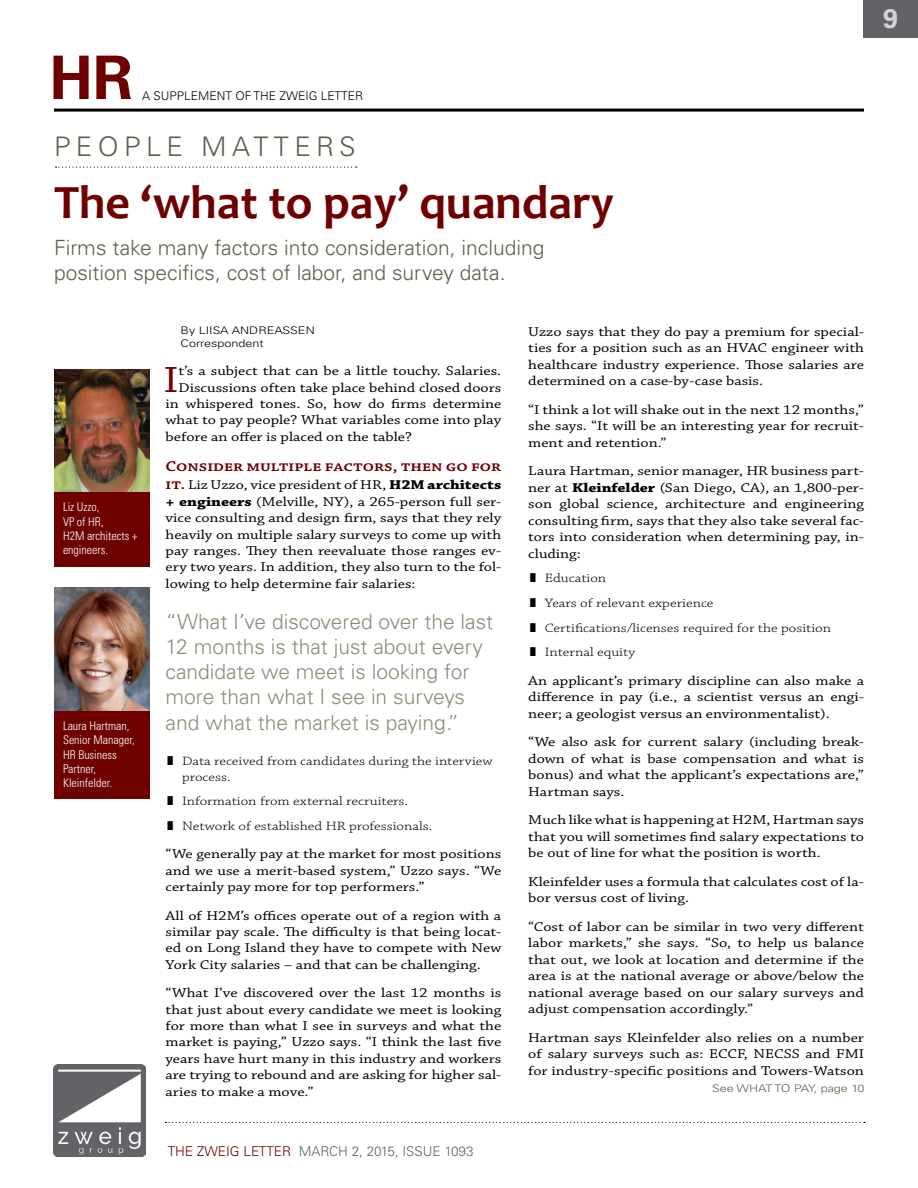
<style>
.page{position:relative;width:918px;height:1188px;background:#fff}
.page>*{position:absolute;margin:0;border:0;box-sizing:border-box;transform-origin:0 0}
.t1{font:700 60px "Univers";color:#6f0000}
.t2{font:700 48px "Candara";color:#6f0000}
.t3{font:38.4px "Chaparral Pro";color:#6f0000;scale:1.2 1}
.t4{font:300 27px "Univers";letter-spacing:.2em;color:#5f604b}
.t5{font:700 27px "Univers";color:#d1d3d4}
.t6{font:300 21px/25.2px "Univers";color:#8c8d79}
.t7{font:300 21px/25.2px "Univers";color:#5f604b}
.t8{font:600 15px "Chaparral Pro";color:#6f0000;scale:1.2 1}
.t9{font:13.5px/16.5px "Chaparral Pro";color:#000;text-align:justify;scale:1.2 1}
.t10{font:300 13.5px "Univers";color:#626366}
.t11{font:300 12.75px/24.6px "Chaparral Pro";color:#000;scale:1.2 1}
.t12{font:300 condensed 12px/14.4px "Univers";color:#fff}
.t13{font:300 12px "Univers";color:#000}
.t14{font:300 10.5px/12.8px "Univers";color:#000;scale:1.2 1}
.t15{font:300 10.5px "Univers";color:#5f604b;scale:1.2 1}
.s1{font-weight:600;font-size:15px;color:#6f0000}
.s2{font-weight:700}
.s3{color:#6f0000}
</style>
<div class="page">
<img style="left:53px;top:1064px;width:93px;height:92px">
<svg style="left:166px;top:1122px;width:699px;height:1px"></svg>
<hr style="left:54px;top:109px;width:810px;height:3px;background:#000">
<svg style="left:56px;top:167px;width:301px;height:1px"></svg>
<div style="left:863px;top:0;width:55px;height:38px;background:#626366"></div>
<img style="left:54px;top:369px;width:95px;height:123px">
<div style="left:54px;top:492px;width:95px;height:74px;background:#6f0000"></div>
<img style="left:54px;top:588px;width:95px;height:123px">
<div style="left:54px;top:711px;width:95px;height:87px;background:#6f0000"></div>
<h1 class="t1" style="left:50px;top:43px;width:85px">HR</h1>
<p class="t13" style="left:142px;top:88px;width:222px">A SUPPLEMENT OF THE ZWEIG LETTER</p>
<h3 class="t4" style="left:54px;top:131px;width:303px">PEOPLE MATTERS</h3>
<h2 class="t2" style="left:54px;top:173px;width:561px">The ‘what to pay’ quandary</h2>
<h3 class="t7" style="left:54px;top:235px;width:492px">Firms take many factors into consideration, including position specifics, cost of labor, and survey data.</h3>
<p class="t12" style="left:63px;top:500px;width:76px">Liz Uzzo,<br>VP of HR,<br>H2M architects + engineers.</p>
<p class="t12" style="left:63px;top:718px;width:73px">Laura Hartman,<br>Senior Manager,<br>HR Business<br>Partner,<br>Kleinfelder.</p>
<p class="t14" style="left:181px;top:324px;width:113px">By LIISA ANDREASSEN<br>Correspondent</p>
<h3 class="t3" style="left:164px;top:358px;width:14px">I</h3>
<p class="t9" style="left:179px;top:363px;width:270px">t’s a subject that can be a little touchy. Salaries.</p>
<p class="t9" style="left:179px;top:380px;width:270px">Discussions often take place behind closed doors</p>
<p class="t9" style="left:166px;top:396px;width:281px">in whispered tones. So, how do firms determine</p>
<p class="t9" style="left:166px;top:412px;width:281px">what to pay people? What variables come into play</p>
<p class="t9" style="left:166px;top:429px;width:207px">before an offer is placed on the table?</p>
<p class="t8" style="left:166px;top:458px;width:281px">Consider multiple factors, then go for</p>
<p class="t9" style="left:166px;top:477px;width:281px"><span class="s1">it.</span> Liz Uzzo, vice president of HR, <span class="s2">H2M architects + engineers</span> (Melville, NY), a 265-person full ser&shy;vice consulting and design firm, says that they rely heavily on multiple salary surveys to come up with pay ranges. They then reevaluate those ranges ev&shy;ery two years. In addition, they also turn to the fol&shy;lowing to help determine fair salaries:</p>
<h3 class="t6" style="left:166px;top:609px;width:329px">“What I’ve discovered over the last<br>12 months is that just about every candidate we meet is looking for more than what I see in surveys and what the market is paying.”</h3>
<p class="t11" style="left:182px;top:754px;width:260px;line-height:15.5px;text-indent:-15px">❚ Data received from candidates during the interview process.</p>
<p class="t11" style="left:167px;top:790px;width:223px">❚ Information from external recruiters.<br>❚ Network of established HR professionals.</p>
<p class="t9" style="left:166px;top:846px;width:281px">“We generally pay at the market for most positions and we use a merit-based system,” Uzzo says. “We certainly pay more for top performers.”</p>
<p class="t9" style="left:166px;top:908px;width:281px">All of H2M’s offices operate out of a region with a similar pay scale. The difficulty is that being locat&shy;ed on Long Island they have to compete with New York City salaries – and that can be challenging.</p>
<p class="t9" style="left:166px;top:985px;width:281px">“What I’ve discovered over the last 12 months is that just about every candidate we meet is looking for more than what I see in surveys and what the market is paying,” Uzzo says. “I think the last five years have hurt many in this industry and workers are trying to rebound and are asking for higher sal&shy;aries to make a move.”</p>
<p class="t9" style="left:528px;top:324px;width:281px">Uzzo says that they do pay a premium for special&shy;ties for a position such as an HVAC engineer with healthcare industry experience. Those salaries are determined on a case-by-case basis.</p>
<p class="t9" style="left:528px;top:402px;width:281px">“I think a lot will shake out in the next 12 months,” she says. “It will be an interesting year for recruit&shy;ment and retention.”</p>
<p class="t9" style="left:528px;top:463px;width:281px">Laura Hartman, senior manager, HR business part&shy;ner at <span class="s2">Kleinfelder</span> (San Diego, CA), an 1,800-per&shy;son global science, architecture and engineering consulting firm, says that they also take several fac&shy;tors into consideration when determining pay, in&shy;cluding:</p>
<p class="t11" style="left:530px;top:567px;width:253px">❚ Education<br>❚ Years of relevant experience<br>❚ Certifications/licenses required for the position ❚ Internal equity</p>
<p class="t9" style="left:528px;top:673px;width:281px">An applicant’s primary discipline can also make a difference in pay (i.e., a scientist versus an engi&shy;neer; a geologist versus an environmentalist).</p>
<p class="t9" style="left:528px;top:734px;width:281px">“We also ask for current salary (including break&shy;down of what is base compensation and what is bonus) and what the applicant’s expectations are,” Hartman says.</p>
<p class="t9" style="left:528px;top:812px;width:281px">Much like what is happening at H2M, Hartman says that you will sometimes find salary expectations to be out of line for what the position is worth.</p>
<p class="t9" style="left:528px;top:874px;width:281px">Kleinfelder uses a formula that calculates cost of la&shy;bor versus cost of living.</p>
<p class="t9" style="left:528px;top:919px;width:281px">“Cost of labor can be similar in two very different labor markets,” she says. “So, to help us balance that out, we look at location and determine if the area is at the national average or above/below the national average based on our salary surveys and adjust compensation accordingly.”</p>
<p class="t9" style="left:528px;top:1030px;width:281px">Hartman says Kleinfelder also relies on a number of salary surveys such as: ECCF, NECSS and FMI for industry-specific positions and Towers-Watson</p>
<p class="t15" style="left:712px;top:1082px;width:128px">See WHAT TO PAY, page 10</p>
<h3 class="t5" style="left:883px;top:3px;width:17px">9</h3>
<p class="t10" style="left:168px;top:1143px;width:307px"><span class="s3">THE ZWEIG LETTER</span> MARCH 2, 2015, ISSUE 1093</p>
</div>
